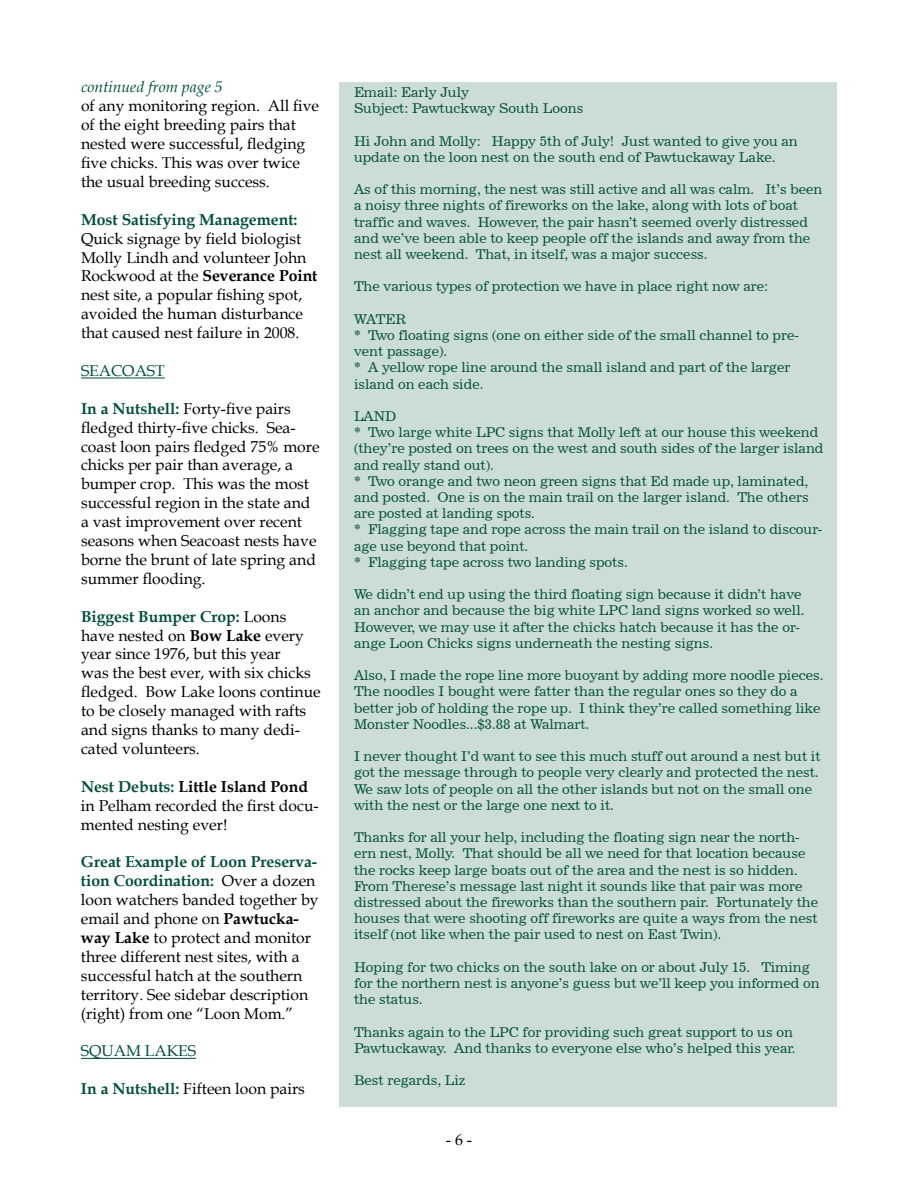
<style>
.page{position:relative;width:918px;height:1188px;background:#fff}
.page>*{position:absolute;margin:0;border:0;box-sizing:border-box;transform-origin:0 0}
.t1{font:15.75px/18.9px "Book Antiqua";color:#000}
.t2{font:700 15.75px "Book Antiqua";color:#004f39}
.t3{font:italic 15.75px "Book Antiqua";color:#004f39}
.t4{font:15.75px "Book Antiqua";color:#004f39}
.t5{font:13.5px/16.2px "News 702 BT";color:#004f39}
.s1{font-weight:700}
.s2{font-weight:700;color:#004f39}
</style>
<div class="page">
<hr style="left:81px;top:378px;width:84px;height:1px;background:#004f39">
<hr style="left:81px;top:1058px;width:115px;height:1px;background:#004f39">
<div style="left:339px;top:82px;width:498px;height:1025px;background:#ccdcd7"></div>
<p class="t3" style="left:81px;top:76px;width:143px">continued from page 5</p>
<p class="t1" style="left:81px;top:96px;width:240px">of any monitoring region. All five of the eight breeding pairs that nested were successful, fledging five chicks. This was over twice the usual breeding success.</p>
<p class="t2" style="left:81px;top:209px;width:218px">Most Satisfying Management:</p>
<p class="t1" style="left:81px;top:228px;width:238px">Quick signage by field biologist<br>Molly Lindh and volunteer John<br>Rockwood at the <span class="s1">Severance Point </span>nest site, a popular fishing spot, avoided the human disturbance that caused nest failure in 2008.</p>
<p class="t4" style="left:81px;top:360px;width:85px">SEACOAST</p>
<p class="t1" style="left:81px;top:399px;width:240px"><span class="s2">In a Nutshell:</span> Forty-five pairs fledged thirty-five chicks. Sea&shy;coast loon pairs fledged 75% more chicks per pair than average, a bumper crop. This was the most successful region in the state and a vast improvement over recent seasons when Seacoast nests have borne the brunt of late spring and summer flooding.</p>
<p class="t1" style="left:81px;top:606px;width:241px"><span class="s2">Biggest Bumper Crop:</span> Loons have nested on <span class="s1">Bow Lake</span> every year since 1976, but this year<br>was the best ever, with six chicks fledged. Bow Lake loons continue to be closely managed with rafts and signs thanks to many dedi&shy;cated volunteers.</p>
<p class="t1" style="left:81px;top:777px;width:239px"><span class="s2">Nest Debuts:</span> <span class="s1">Little Island Pond </span>in Pelham recorded the first docu&shy;mented nesting ever!</p>
<p class="t1" style="left:81px;top:852px;width:239px"><span class="s2">Great Example of Loon Preserva&shy;tion Coordination:</span> Over a dozen loon watchers banded together by email and phone on <span class="s1">Pawtucka&shy;way Lake</span> to protect and monitor three different nest sites, with a successful hatch at the southern territory. See sidebar description (right) from one “Loon Mom.”</p>
<p class="t4" style="left:81px;top:1040px;width:117px">SQUAM LAKES</p>
<p class="t1" style="left:81px;top:1079px;width:225px"><span class="s2">In a Nutshell:</span> Fifteen loon pairs</p>
<p class="t5" style="left:354px;top:84px;width:231px">Email: Early July<br>Subject: Pawtuckway South Loons</p>
<p class="t5" style="left:354px;top:132px;width:445px">Hi John and Molly: Happy 5th of July! Just wanted to give you an update on the loon nest on the south end of Pawtuckaway Lake.</p>
<p class="t5" style="left:354px;top:181px;width:470px">As of this morning, the nest was still active and all was calm. It’s been a noisy three nights of fireworks on the lake, along with lots of boat traffic and waves. However, the pair hasn’t seemed overly distressed and we’ve been able to keep people off the islands and away from the nest all weekend. That, in itself, was a major success.</p>
<p class="t5" style="left:354px;top:278px;width:416px">The various types of protection we have in place right now are:</p>
<p class="t5" style="left:354px;top:311px;width:446px">WATER<br>* Two floating signs (one on either side of the small channel to pre&shy;vent passage).<br>* A yellow rope line around the small island and part of the larger island on each side.</p>
<p class="t5" style="left:354px;top:408px;width:471px">LAND<br>* Two large white LPC signs that Molly left at our house this weekend (they’re posted on trees on the west and south sides of the larger island and really stand out).<br>* Two orange and two neon green signs that Ed made up, laminated, and posted. One is on the main trail on the larger island. The others are posted at landing spots.<br>* Flagging tape and rope across the main trail on the island to discour&shy;age use beyond that point.<br>* Flagging tape across two landing spots.</p>
<p class="t5" style="left:354px;top:586px;width:452px">We didn’t end up using the third floating sign because it didn’t have an anchor and because the big white LPC land signs worked so well.<br>However, we may use it after the chicks hatch because it has the or&shy;ange Loon Chicks signs underneath the nesting signs.</p>
<p class="t5" style="left:354px;top:667px;width:471px">Also, I made the rope line more buoyant by adding more noodle pieces.<br>The noodles I bought were fatter than the regular ones so they do a better job of holding the rope up. I think they’re called something like Monster Noodles...$3.88 at Walmart.</p>
<p class="t5" style="left:354px;top:748px;width:468px">I never thought I’d want to see this much stuff out around a nest but it got the message through to people very clearly and protected the nest.<br>We saw lots of people on all the other islands but not on the small one with the nest or the large one next to it.</p>
<p class="t5" style="left:354px;top:829px;width:466px">Thanks for all your help, including the floating sign near the north&shy;ern nest, Molly. That should be all we need for that location because the rocks keep large boats out of the area and the nest is so hidden.<br>From Therese’s message last night it sounds like that pair was more distressed about the fireworks than the southern pair. Fortunately the houses that were shooting off fireworks are quite a ways from the nest itself (not like when the pair used to nest on East Twin).</p>
<p class="t5" style="left:354px;top:959px;width:467px">Hoping for two chicks on the south lake on or about July 15. Timing for the northern nest is anyone’s guess but we’ll keep you informed on the status.</p>
<p class="t5" style="left:354px;top:1023px;width:443px">Thanks again to the LPC for providing such great support to us on<br>Pawtuckaway. And thanks to everyone else who’s helped this year.</p>
<p class="t5" style="left:354px;top:1072px;width:113px">Best regards, Liz</p>
<p class="t1" style="left:446px;top:1130px;width:28px">- 6 -</p>
</div>
